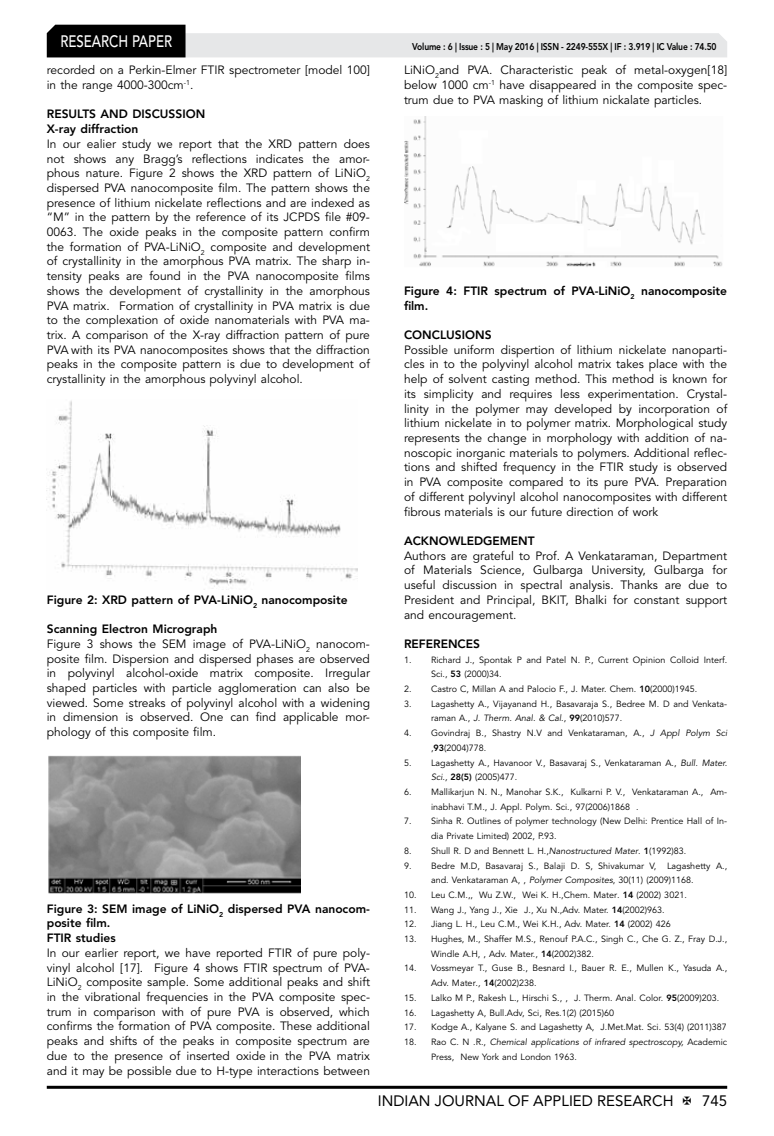
<style>
.page{position:relative;width:774px;height:1136px;background:#fff}
.page>*{position:absolute;margin:0;border:0;box-sizing:border-box;transform-origin:0 0}
.t1{font:500 16.5px "Avenir LT Std";color:#fff;scale:.8 1}
.t2{font:15px "Avenir LT Std";color:#000}
.t3{font:12px/14.7px "Avenir LT Std";color:#000;text-align:justify}
.t4{font:800 12px/14.7px "Avenir LT Std";color:#000}
.t5{font:800 9.75px "Avenir LT Std";letter-spacing:-.02em;color:#000;scale:.87 1}
.t6{font:9px/14.7px "Avenir LT Std";color:#000}
.s1{font-weight:800}
.s2{font-style:italic}
</style>
<div class="page">
<hr style="left:47px;top:1085px;width:680px;height:3px;background:#000">
<svg style="left:47px;top:25px;width:680px;height:32px"></svg>
<img style="left:48px;top:400px;width:309px;height:189px">
<img style="left:48px;top:755px;width:252px;height:139px">
<img style="left:404px;top:117px;width:319px;height:150px">
<h1 class="t1" style="left:60px;top:32px;width:139px">RESEARCH PAPER</h1>
<p class="t3" style="left:47px;top:63px;width:325px">recorded on a Perkin-Elmer FTIR spectrometer [model 100] in the range 4000-300cm<sup>-1</sup>.</p>
<p class="t4" style="left:47px;top:107px;width:160px">RESULTS AND DISCUSSION<br>X-ray diffraction</p>
<p class="t3" style="left:47px;top:137px;width:325px">In our ealier study we report that the XRD pattern does not shows any Bragg’s reflections indicates the amor&shy;phous nature. Figure 2 shows the XRD pattern of LiNiO<sub>2 </sub>dispersed PVA nanocomposite film. The pattern shows the presence of lithium nickelate reflections and are indexed as “M” in the pattern by the reference of its JCPDS file #09- 0063. The oxide peaks in the composite pattern confirm the formation of PVA-LiNiO<sub>2</sub> composite and development of crystallinity in the amorphous PVA matrix. The sharp in&shy;tensity peaks are found in the PVA nanocomposite films shows the development of crystallinity in the amorphous PVA matrix. Formation of crystallinity in PVA matrix is due to the complexation of oxide nanomaterials with PVA ma&shy;trix. A comparison of the X-ray diffraction pattern of pure PVA with its PVA nanocomposites shows that the diffraction peaks in the composite pattern is due to development of crystallinity in the amorphous polyvinyl alcohol.</p>
<p class="t4" style="left:47px;top:592px;width:302px">Figure 2: XRD pattern of PVA-LiNiO<sub>2</sub> nanocomposite</p>
<p class="t3" style="left:47px;top:622px;width:325px;text-align:left"><span class="s1">Scanning Electron Micrograph<br></span>Figure 3 shows the SEM image of PVA-LiNiO<sub>2</sub> nanocom&shy;posite film. Dispersion and dispersed phases are observed in polyvinyl alcohol-oxide matrix composite. Irregular shaped particles with particle agglomeration can also be viewed. Some streaks of polyvinyl alcohol with a widening in dimension is observed. One can find applicable mor&shy;phology of this composite film.</p>
<p class="t4" style="left:47px;top:901px;width:325px">Figure 3: SEM image of LiNiO<sub>2</sub> dispersed PVA nanocom&shy;posite film.<br>FTIR studies</p>
<p class="t3" style="left:47px;top:945px;width:325px">In our earlier report, we have reported FTIR of pure poly&shy;vinyl alcohol [17]. Figure 4 shows FTIR spectrum of PVA-LiNiO<sub>2</sub> composite sample. Some additional peaks and shift in the vibrational frequencies in the PVA composite spec&shy;trum in comparison with of pure PVA is observed, which confirms the formation of PVA composite. These additional peaks and shifts of the peaks in composite spectrum are due to the presence of inserted oxide in the PVA matrix and it may be possible due to H-type interactions between</p>
<p class="t5" style="left:412px;top:41px;width:351px">Volume : 6 | Issue : 5 | May 2016 | ISSN - 2249-555X | IF : 3.919 | IC Value : 74.50</p>
<p class="t3" style="left:404px;top:63px;width:325px">LiNiO<sub>2</sub>and PVA. Characteristic peak of metal-oxygen[18] below 1000 cm<sup>-1</sup> have disappeared in the composite spec&shy;trum due to PVA masking of lithium nickalate particles.</p>
<p class="t4" style="left:404px;top:283px;width:325px">Figure 4: FTIR spectrum of PVA-LiNiO<sub>2</sub> nanocomposite film.</p>
<p class="t4" style="left:404px;top:327px;width:89px">CONCLUSIONS</p>
<p class="t3" style="left:404px;top:342px;width:325px">Possible uniform dispertion of lithium nickelate nanoparti&shy;cles in to the polyvinyl alcohol matrix takes place with the help of solvent casting method. This method is known for its simplicity and requires less experimentation. Crystal&shy;linity in the polymer may developed by incorporation of lithium nickelate in to polymer matrix. Morphological study represents the change in morphology with addition of na&shy;noscopic inorganic materials to polymers. Additional reflec&shy;tions and shifted frequency in the FTIR study is observed in PVA composite compared to its pure PVA. Preparation of different polyvinyl alcohol nanocomposites with different fibrous materials is our future direction of work</p>
<p class="t4" style="left:404px;top:533px;width:132px">ACKNOWLEDGEMENT</p>
<p class="t3" style="left:404px;top:548px;width:325px">Authors are grateful to Prof. A Venkataraman, Department of Materials Science, Gulbarga University, Gulbarga for useful discussion in spectral analysis. Thanks are due to President and Principal, BKIT, Bhalki for constant support and encouragement.</p>
<p class="t4" style="left:404px;top:636px;width:77px">REFERENCES</p>
<p class="t6" style="left:431px;top:652px;width:298px;text-indent:-27px">1. Richard J., Spontak P and Patel N. P., Current Opinion Colloid Interf.<br>Sci., <span class="s1">53</span> (2000)34.</p>
<p class="t6" style="left:404px;top:681px;width:295px">2. Castro C, Millan A and Palocio F., J. Mater. Chem. <span class="s1">10</span>(2000)1945.</p>
<p class="t6" style="left:431px;top:696px;width:298px;text-indent:-27px">3. Lagashetty A., Vijayanand H., Basavaraja S., Bedree M. D and Venkata&shy;raman A., <span class="s2">J. Therm. Anal. &amp; Cal</span>., <span class="s1">99</span>(2010)577.</p>
<p class="t6" style="left:431px;top:726px;width:298px;text-indent:-27px">4. Govindraj B., Shastry N.V and Venkataraman, A., <span class="s2">J Appl Polym Sci </span>,<span class="s1">93</span>(2004)778.</p>
<p class="t6" style="left:431px;top:755px;width:298px;text-indent:-27px">5. Lagashetty A., Havanoor V., Basavaraj S., Venkataraman A., <span class="s2">Bull. Mater.<br>Sci.,</span> <span class="s1">28(5)</span> (2005)477.</p>
<p class="t6" style="left:431px;top:784px;width:298px;text-indent:-27px">6. Mallikarjun N. N., Manohar S.K., Kulkarni P. V., Venkataraman A., Am&shy;inabhavi T.M., J. Appl. Polym. Sci., 97(2006)1868 .</p>
<p class="t6" style="left:431px;top:814px;width:298px;text-indent:-27px">7. Sinha R. Outlines of polymer technology (New Delhi: Prentice Hall of In&shy;dia Private Limited) 2002, P.93.</p>
<p class="t6" style="left:404px;top:843px;width:284px">8. Shull R. D and Bennett L. H.,<span class="s2">Nanostructured Mater</span>. <span class="s1">1</span>(1992)83.</p>
<p class="t6" style="left:431px;top:858px;width:298px;text-indent:-27px">9. Bedre M.D, Basavaraj S., Balaji D. S, Shivakumar V, Lagashetty A., and. Venkataraman A, , <span class="s2">Polymer Composites</span>, 30(11) (2009)1168.</p>
<p class="t6" style="left:404px;top:887px;width:284px">10. Leu C.M.,, Wu Z.W., Wei K. H.,Chem. Mater<span class="s2">.</span> <span class="s1">14</span> (2002) 3021.</p>
<p class="t6" style="left:404px;top:902px;width:262px">11. Wang J., Yang J., Xie J., Xu N.,Adv. Mater. <span class="s1">14</span>(2002)963.</p>
<p class="t6" style="left:404px;top:917px;width:268px">12. Jiang L. H., Leu C.M., Wei K.H., Adv. Mater. <span class="s1">14</span> (2002) 426</p>
<p class="t6" style="left:431px;top:931px;width:298px;text-indent:-27px">13. Hughes, M., Shaffer M.S., Renouf P.A.C., Singh C., Che G. Z., Fray D.J.,<br>Windle A.H, , Adv. Mater., <span class="s1">14</span>(2002)382.</p>
<p class="t6" style="left:431px;top:961px;width:298px;text-indent:-27px">14. Vossmeyar T., Guse B., Besnard I., Bauer R. E., Mullen K., Yasuda A.,<br>Adv. Mater<span class="s2">.,</span> <span class="s1">14</span>(2002)238.</p>
<p class="t6" style="left:404px;top:990px;width:317px">15. Lalko M P., Rakesh L., Hirschi S., , J. Therm. Anal. Color. <span class="s1">95</span>(2009)203.</p>
<p class="t6" style="left:404px;top:1005px;width:212px">16. Lagashetty A, Bull.Adv, Sci, Res<span class="s2">.</span>1(2) (2015)60</p>
<p class="t6" style="left:404px;top:1019px;width:324px">17. Kodge A., Kalyane S. and Lagashetty A, J.Met.Mat. Sci. 53(4) (2011)387</p>
<p class="t6" style="left:431px;top:1034px;width:298px;text-indent:-27px">18. Rao C. N .R., <span class="s2">Chemical applications of infrared spectroscopy,</span> Academic<br>Press, New York and London 1963.</p>
<p class="t2" style="left:378px;top:1091px;width:297px">INDIAN JOURNAL OF APPLIED RESEARCH</p>
<p class="t2" style="left:702px;top:1091px;width:27px">745</p>
</div>
